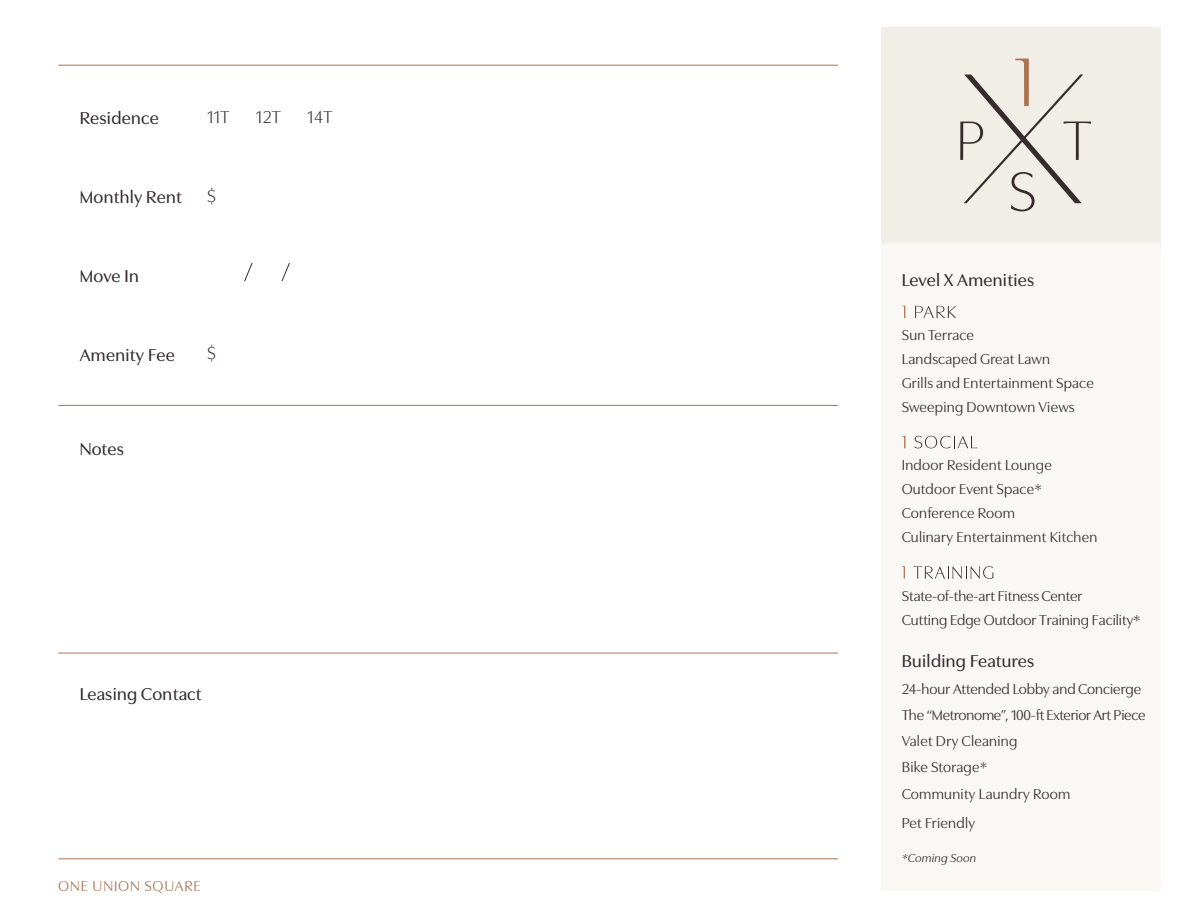
<style>
.page{position:relative;width:1188px;height:918px;background:#fff}
.page>*{position:absolute;margin:0;border:0;box-sizing:border-box;transform-origin:0 0}
.t1{font:500 18px "Utile Display";letter-spacing:.02em;color:#362b2d}
.t2{font:18px "Utile Display";letter-spacing:.02em;color:#362b2d}
.t3{font:15px "Utile Display";letter-spacing:.01em;color:#362b2d}
.t4{font:15px "Utile Display";letter-spacing:-.015em;color:#362b2d}
.t5{font:15px "Utile Display";letter-spacing:.06em;color:#aa7451}
.t6{font:italic 12px "Utile Display";letter-spacing:.02em;color:#362b2d}
</style>
<div class="page">
<div style="left:881px;top:27px;width:280px;height:864px;background:#faf8f4"></div>
<svg style="left:913px;top:566px;width:80px;height:13px"></svg>
<svg style="left:901px;top:566px;width:4px;height:13px"></svg>
<div style="left:881px;top:27px;width:280px;height:216px;background:#f1ede7"></div>
<hr style="left:58px;top:65px;width:780px;height:1px;background:#aa7451">
<hr style="left:58px;top:405px;width:780px;height:1px;background:#aa7451">
<hr style="left:58px;top:653px;width:780px;height:1px;background:#aa7451">
<hr style="left:58px;top:859px;width:780px;height:1px;background:#aa7451">
<svg style="left:915px;top:306px;width:41px;height:12px"></svg>
<svg style="left:902px;top:306px;width:3px;height:12px"></svg>
<svg style="left:244px;top:262px;width:9px;height:20px"></svg>
<svg style="left:281px;top:262px;width:9px;height:20px"></svg>
<svg style="left:960px;top:59px;width:131px;height:152px"></svg>
<svg style="left:915px;top:436px;width:62px;height:12px"></svg>
<svg style="left:902px;top:436px;width:3px;height:12px"></svg>
<p class="t1" style="left:80px;top:104px;width:80px">Residence</p>
<p class="t2" style="left:207px;top:103px;width:24px">11T</p>
<p class="t2" style="left:256px;top:103px;width:26px">12T</p>
<p class="t2" style="left:307px;top:103px;width:27px">14T</p>
<p class="t1" style="left:80px;top:183px;width:103px">Monthly Rent</p>
<p class="t2" style="left:207px;top:182px;width:11px">$</p>
<p class="t1" style="left:80px;top:262px;width:61px">Move In</p>
<p class="t1" style="left:80px;top:341px;width:96px">Amenity Fee</p>
<p class="t2" style="left:207px;top:339px;width:11px">$</p>
<p class="t1" style="left:80px;top:435px;width:46px">Notes</p>
<p class="t1" style="left:80px;top:680px;width:123px">Leasing Contact</p>
<p class="t5" style="left:58px;top:874px;width:144px">ONE UNION SQUARE</p>
<p class="t1" style="left:902px;top:266px;width:134px">Level X Amenities</p>
<p class="t3" style="left:902px;top:324px;width:74px">Sun Terrace</p>
<p class="t3" style="left:902px;top:348px;width:150px">Landscaped Great Lawn</p>
<p class="t3" style="left:902px;top:371px;width:194px">Grills and Entertainment Space</p>
<p class="t3" style="left:902px;top:395px;width:175px">Sweeping Downtown Views</p>
<p class="t3" style="left:902px;top:454px;width:152px">Indoor Resident Lounge</p>
<p class="t3" style="left:902px;top:477px;width:142px">Outdoor Event Space*</p>
<p class="t3" style="left:902px;top:501px;width:115px">Conference Room</p>
<p class="t3" style="left:902px;top:525px;width:197px">Culinary Entertainment Kitchen</p>
<p class="t3" style="left:902px;top:584px;width:182px">State-of-the-art Fitness Center</p>
<p class="t3" style="left:902px;top:608px;width:241px">Cutting Edge Outdoor Training Facility*</p>
<p class="t1" style="left:902px;top:647px;width:134px">Building Features</p>
<p class="t3" style="left:902px;top:677px;width:241px">24-hour Attended Lobby and Concierge</p>
<p class="t4" style="left:902px;top:703px;width:245px">The “Metronome”, 100-ft Exterior Art Piece</p>
<p class="t3" style="left:902px;top:729px;width:117px">Valet Dry Cleaning</p>
<p class="t3" style="left:902px;top:756px;width:87px">Bike Storage*</p>
<p class="t3" style="left:902px;top:782px;width:170px">Community Laundry Room</p>
<p class="t3" style="left:902px;top:811px;width:75px">Pet Friendly</p>
<p class="t6" style="left:902px;top:849px;width:76px">*Coming Soon</p>
</div>
